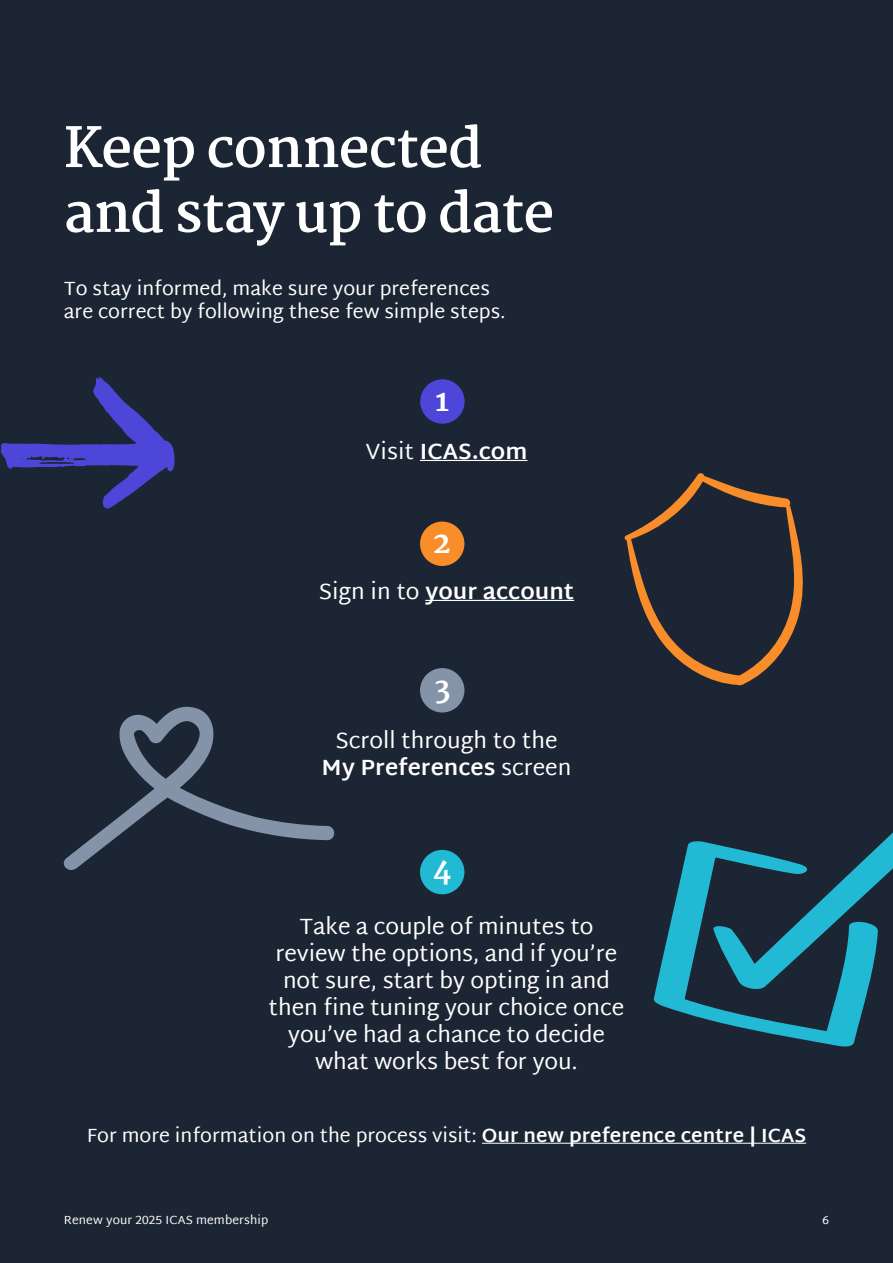
<style>
.page{position:relative;width:893px;height:1263px;background:#1c2533}
.page>*{position:absolute;margin:0;border:0;box-sizing:border-box;transform-origin:0 0}
.t1{font:700 54px/64.8px "Martel";letter-spacing:-.02em;color:#fff}
.t2{font:800 29.7px "Martel";color:#fff}
.t3{font:22.5px/27px "Martel Sans";letter-spacing:-.005em;color:#fff;text-align:center}
.t4{font:700 22.5px "Martel Sans";color:#fff}
.t5{font:19.5px/23.4px "Martel Sans";color:#fff}
.t6{font:12px "Martel Sans";letter-spacing:.01em;color:#fff}
.s1{font-weight:400}
.s2{font-weight:700}
</style>
<div class="page">
<svg style="left:878px;top:832px;width:15px;height:50px"></svg>
<svg style="left:653px;top:841px;width:225px;height:206px"></svg>
<hr style="left:420px;top:460px;width:107px;height:1px;background:#fff">
<hr style="left:425px;top:600px;width:149px;height:1px;background:#fff">
<svg style="left:624px;top:473px;width:179px;height:212px"></svg>
<svg style="left:0;top:377px;width:175px;height:132px"></svg>
<svg style="left:63px;top:707px;width:271px;height:163px"></svg>
<div style="left:420px;top:379px;width:45px;height:45px;background:#4d46d9;border-radius:50%"></div>
<div style="left:420px;top:522px;width:44px;height:44px;background:#f88d2a;border-radius:50%"></div>
<div style="left:420px;top:668px;width:44px;height:44px;background:#8493a8;border-radius:50%"></div>
<div style="left:420px;top:850px;width:44px;height:44px;background:#22b9d5;border-radius:50%"></div>
<hr style="left:482px;top:1143px;width:324px;height:1px;background:#fff">
<h1 class="t1" style="left:64px;top:116px;width:492px">Keep connected and stay up to date</h1>
<p class="t5" style="left:64px;top:276px;width:443px">To stay informed, make sure your preferences are correct by following these few simple steps.</p>
<h2 class="t2" style="left:435px;top:383px;width:15px">1</h2>
<p class="t4" style="left:365px;top:438px;width:163px"><span class="s1">Visit</span> ICAS.com</p>
<h2 class="t2" style="left:433px;top:525px;width:19px">2</h2>
<p class="t4" style="left:319px;top:578px;width:257px"><span class="s1">Sign in to</span> your account</p>
<h2 class="t2" style="left:435px;top:672px;width:17px">3</h2>
<p class="t3" style="left:321px;top:726px;width:251px">Scroll through to the<br><span class="s2">My Preferences</span> screen</p>
<h2 class="t2" style="left:433px;top:851px;width:20px">4</h2>
<p class="t3" style="left:269px;top:913px;width:357px">Take a couple of minutes to review the options, and if you’re not sure, start by opting in and then fine tuning your choice once you’ve had a chance to decide what works best for you.</p>
<p class="t5" style="left:87px;top:1123px;width:721px">For more information on the process visit: <span class="s2">Our new preference centre | ICAS</span></p>
<p class="t6" style="left:64px;top:1213px;width:117px">An ual Review 2023</p>
<p class="t6" style="left:64px;top:1213px;width:206px">Renew your 2025 ICAS membership</p>
<p class="t6" style="left:823px;top:1213px;width:8px">6</p>
</div>
